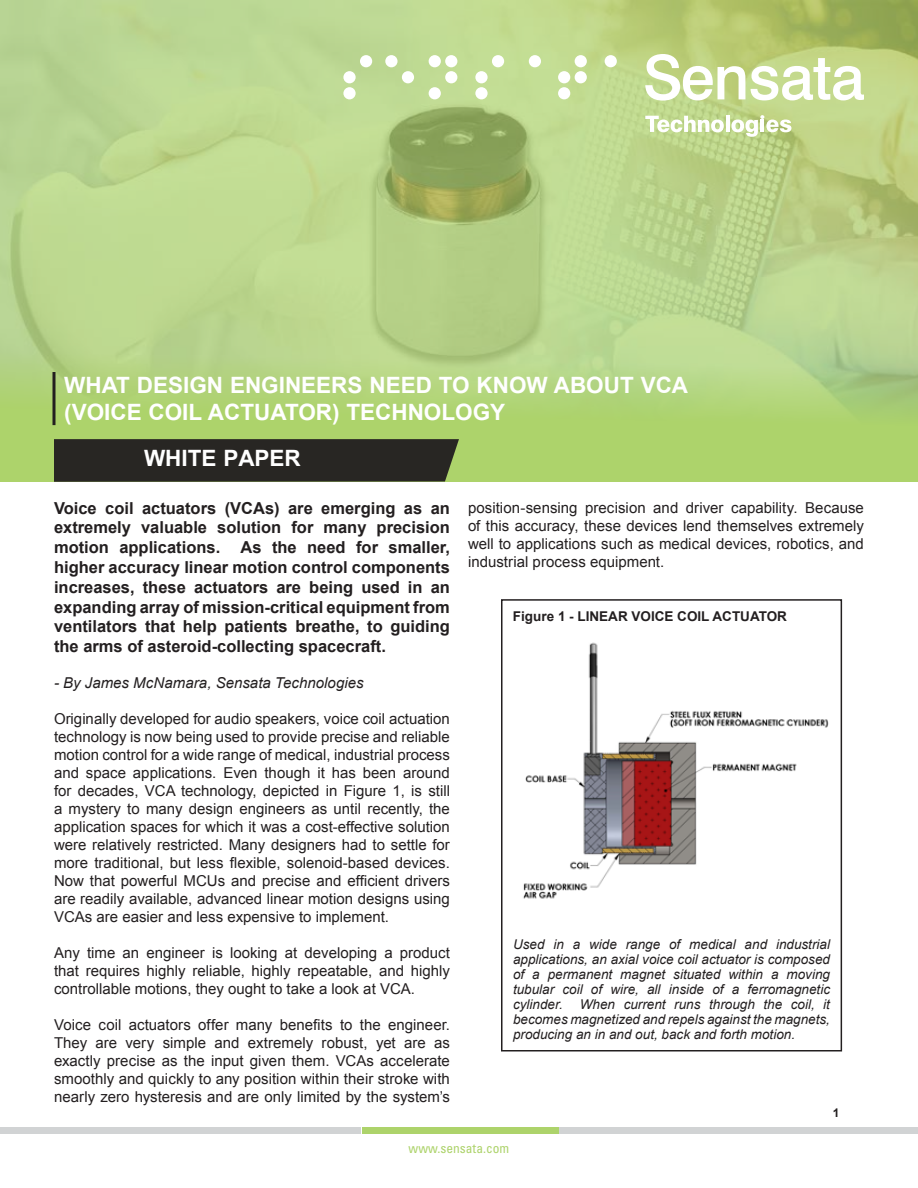
<style>
.page{position:relative;width:918px;height:1188px;background:#fff}
.page>*{position:absolute;margin:0;border:0;box-sizing:border-box;transform-origin:0 0}
.t1{font:700 22.5px/27px "Arial";color:#fff}
.t2{font:700 16.5px/19.8px "Arial";color:#231f20;text-align:justify}
.t3{font:15px/18px "Arial";color:#231f20;text-align:justify}
.t4{font:italic 15px "Arial";color:#231f20}
.t5{font:italic 13.5px/15px "Arial";color:#231f20;text-align:justify}
.t6{font:700 13.5px "Arial";color:#231f20}
.t7{font:condensed 13.5px "Univers LT Std";color:#add36b}
.t8{font:700 12px "Arial";color:#231f20}
</style>
<div class="page">
<div style="left:0;top:0;width:918px;height:482px;background:#add36b"></div>
<img style="left:0;top:1px;width:918px;height:425px">
<div style="left:0;top:1127px;width:361px;height:7px;background:#d1d3d4"></div>
<div style="left:557px;top:1127px;width:361px;height:7px;background:#d1d3d4"></div>
<div style="left:362px;top:1127px;width:197px;height:7px;background:#add36b"></div>
<img style="left:523px;top:642px;width:306px;height:257px">
<div style="left:501px;top:599px;width:341px;height:453px;border:2px solid #231f20"></div>
<div style="left:54px;top:439px;width:405px;height:43px;background:#282623"></div>
<svg style="left:645px;top:54px;width:100px;height:47px"></svg>
<svg style="left:751px;top:58px;width:113px;height:42px;background:#dde9bd"></svg>
<svg style="left:645px;top:116px;width:79px;height:16px"></svg>
<hr style="left:726px;top:116px;width:4px;height:16px;background:#fff">
<svg style="left:731px;top:115px;width:60px;height:22px"></svg>
<div style="left:343px;top:87px;width:13px;height:12px;background:#fff;border-radius:50%"></div>
<div style="left:385px;top:55px;width:13px;height:12px;background:#fff;border-radius:50%"></div>
<div style="left:402px;top:71px;width:12px;height:12px;background:#fff;border-radius:50%"></div>
<div style="left:429px;top:55px;width:12px;height:12px;background:#fff;border-radius:50%"></div>
<div style="left:445px;top:55px;width:12px;height:12px;background:#fff;border-radius:50%"></div>
<div style="left:445px;top:71px;width:12px;height:12px;background:#fff;border-radius:50%"></div>
<div style="left:429px;top:87px;width:12px;height:12px;background:#fff;border-radius:50%"></div>
<div style="left:492px;top:55px;width:12px;height:12px;background:#fff;border-radius:50%"></div>
<div style="left:475px;top:71px;width:13px;height:12px;background:#fff;border-radius:50%"></div>
<div style="left:475px;top:87px;width:13px;height:12px;background:#fff;border-radius:50%"></div>
<div style="left:575px;top:55px;width:12px;height:12px;background:#fff;border-radius:50%"></div>
<div style="left:558px;top:71px;width:12px;height:12px;background:#fff;border-radius:50%"></div>
<div style="left:575px;top:71px;width:12px;height:12px;background:#fff;border-radius:50%"></div>
<div style="left:558px;top:87px;width:12px;height:12px;background:#fff;border-radius:50%"></div>
<div style="left:605px;top:55px;width:12px;height:12px;background:#fff;border-radius:50%"></div>
<div style="left:360px;top:55px;width:12px;height:12px;background:#fff;border-radius:50%"></div>
<div style="left:343px;top:71px;width:13px;height:12px;background:#fff;border-radius:50%"></div>
<div style="left:529px;top:55px;width:12px;height:12px;background:#fff;border-radius:50%"></div>
<svg style="left:52px;top:372px;width:4px;height:53px"></svg>
<h1 class="t1" style="left:64px;top:373px;width:625px">WHAT DESIGN ENGINEERS NEED TO KNOW ABOUT VCA (VOICE COIL ACTUATOR) TECHNOLOGY</h1>
<h1 class="t1" style="left:144px;top:445px;width:158px">WHITE PAPER</h1>
<p class="t2" style="left:54px;top:498px;width:398px">Voice coil actuators (VCAs) are emerging as an extremely valuable solution for many precision motion applications. As the need for smaller, higher accuracy linear motion control components increases, these actuators are being used in an expanding array of mission-critical equipment from ventilators that help patients breathe, to guiding the arms of asteroid-collecting spacecraft.</p>
<p class="t4" style="left:54px;top:673px;width:311px">- By James McNamara, Sensata Technologies</p>
<p class="t3" style="left:54px;top:710px;width:398px">Originally developed for audio speakers, voice coil actuation technology is now being used to provide precise and reliable motion control for a wide range of medical, industrial process and space applications. Even though it has been around for decades, VCA technology, depicted in Figure 1, is still a mystery to many design engineers as until recently, the application spaces for which it was a cost-effective solution were relatively restricted. Many designers had to settle for more traditional, but less flexible, solenoid-based devices.<br>Now that powerful MCUs and precise and efficient drivers are readily available, advanced linear motion designs using VCAs are easier and less expensive to implement.</p>
<p class="t3" style="left:54px;top:944px;width:397px">Any time an engineer is looking at developing a product that requires highly reliable, highly repeatable, and highly controllable motions, they ought to take a look at VCA.</p>
<p class="t3" style="left:54px;top:1016px;width:398px">Voice coil actuators offer many benefits to the engineer.<br>They are very simple and extremely robust, yet are as exactly precise as the input given them. VCAs accelerate smoothly and quickly to any position within their stroke with nearly zero hysteresis and are only limited by the system’s</p>
<p class="t3" style="left:468px;top:498px;width:398px">position-sensing precision and driver capability. Because of this accuracy, these devices lend themselves extremely well to applications such as medical devices, robotics, and industrial process equipment.</p>
<p class="t6" style="left:513px;top:607px;width:276px">Figure 1 - LINEAR VOICE COIL ACTUATOR</p>
<p class="t5" style="left:513px;top:937px;width:319px">Used in a wide range of medical and industrial applications, an axial voice coil actuator is composed of a permanent magnet situated within a moving tubular coil of wire, all inside of a ferromagnetic cylinder.</p>
<p class="t5" style="left:513px;top:997px;width:319px;text-indent:67px">When current runs through the coil, it becomes magnetized and repels against the magnets, producing an in and out, back and forth motion.</p>
<p class="t8" style="left:833px;top:1105px;width:8px">1</p>
<p class="t7" style="left:409px;top:1139px;width:102px">www.sensata.com</p>
</div>
